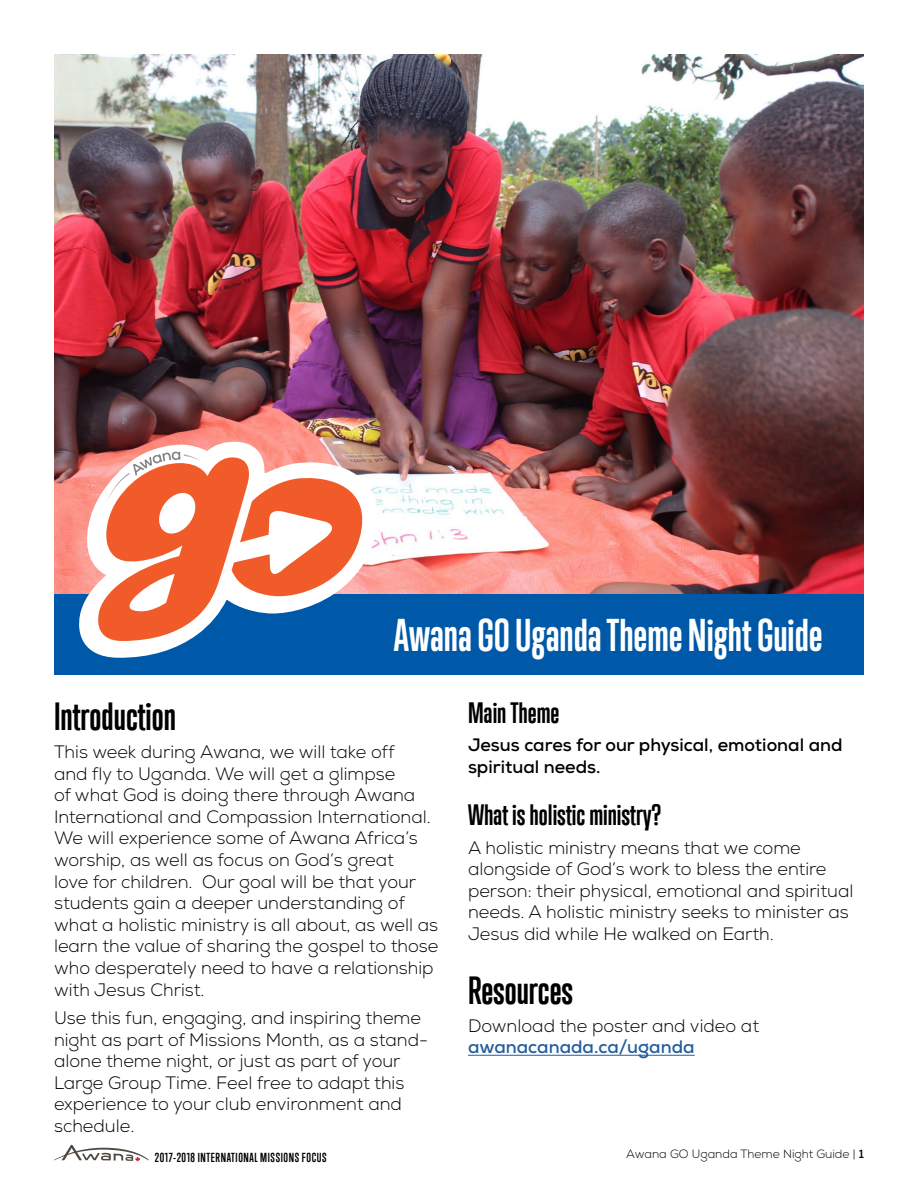
<style>
.page{position:relative;width:918px;height:1188px;background:#fff}
.page>*{position:absolute;margin:0;border:0;box-sizing:border-box;transform-origin:0 0}
.t1{font:700 42px "Trump Gothic Pro";color:#fff}
.t2{font:700 36px "Trump Gothic East";color:#000}
.t3{font:700 27px "Trump Gothic East";color:#000}
.t4{font:300 18px/21.6px "Nexa";color:#000}
.t5{font:700 18px/21.6px "Nexa";color:#000}
.t6{font:700 18px "Nexa";color:#215e9e}
.t7{font:700 12px "Trump Gothic Pro";letter-spacing:.05em;color:#000}
.t8{font:300 12px "Nexa";color:#000}
.s1{font-weight:700}
</style>
<div class="page">
<svg style="left:54px;top:1145px;width:95px;height:17px"></svg>
<div style="left:54px;top:594px;width:810px;height:81px;background:#0058a9"></div>
<hr style="left:468px;top:1055px;width:227px;height:1px;background:#215e9e">
<img style="left:54px;top:54px;width:810px;height:540px">
<svg style="left:79px;top:442px;width:299px;height:216px"></svg>
<svg style="left:97px;top:452px;width:272px;height:190px"></svg>
<h1 class="t1" style="left:394px;top:609px;width:430px">Awana GO Uganda Theme Night Guide</h1>
<h2 class="t2" style="left:54px;top:694px;width:123px">Introduction</h2>
<p class="t4" style="left:54px;top:741px;width:386px">This week during Awana, we will take off<br>and fly to Uganda. We will get a glimpse<br>of what God is doing there through Awana International and Compassion International.<br>We will experience some of Awana Africa’s worship, as well as focus on God’s great<br>love for children. Our goal will be that your students gain a deeper understanding of what a holistic ministry is all about, as well as learn the value of sharing the gospel to those who desperately need to have a relationship with Jesus Christ.</p>
<p class="t4" style="left:54px;top:1007px;width:376px">Use this fun, engaging, and inspiring theme night as part of Missions Month, as a stand&shy;alone theme night, or just as part of your Large Group Time. Feel free to adapt this experience to your club environment and schedule.</p>
<h3 class="t3" style="left:468px;top:696px;width:93px">Main Theme</h3>
<p class="t5" style="left:468px;top:734px;width:376px">Jesus cares for our physical, emotional and spiritual needs.</p>
<h3 class="t3" style="left:468px;top:799px;width:195px">What is holistic ministry?</h3>
<p class="t4" style="left:468px;top:837px;width:387px">A holistic ministry means that we come alongside of God’s work to bless the entire person: their physical, emotional and spiritual needs. A holistic ministry seeks to minister as Jesus did while He walked on Earth.</p>
<h2 class="t2" style="left:468px;top:968px;width:107px">Resources</h2>
<p class="t4" style="left:468px;top:1015px;width:293px">Download the poster and video at</p>
<p class="t6" style="left:468px;top:1036px;width:228px">awanacanada.ca/uganda</p>
<p class="t7" style="left:155px;top:1150px;width:173px">2017-2018 INTERNATIONAL MISSIONS FOCUS</p>
<p class="t8" style="left:626px;top:1146px;width:239px">Awana GO Uganda Theme Night Guide | <span class="s1">1</span></p>
</div>
